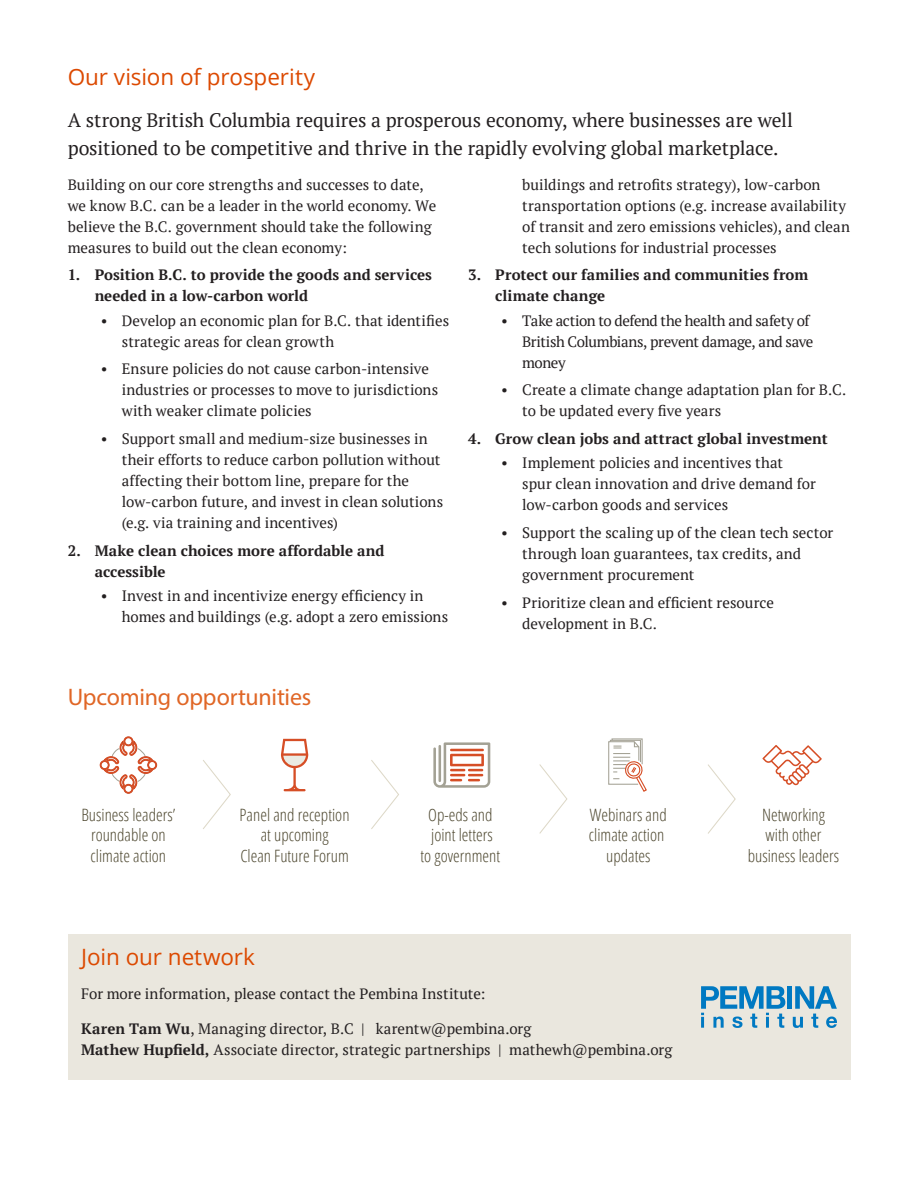
<style>
.page{position:relative;width:918px;height:1188px;background:#fff}
.page>*{position:absolute;margin:0;border:0;box-sizing:border-box;transform-origin:0 0}
.H4_-_Subhead_-_orang{font:24px "Myriad Pro";letter-spacing:-.01em;color:#e06626}
.Heading_3{font:22.5px "Open Sans";letter-spacing:-.005em;color:#dc4900}
.Intro_Text{font:19.5px/28.5px "PT Serif";letter-spacing:-.005em;color:#231f20}
.t1{font:300 condensed 16.95px/20.4px "Open Sans";color:#4d472f;text-align:center}
.Body_Text_before_bul{font:15px/21px "PT Serif";color:#231f20}
.t2{font:700 15px/21px "PT Serif";color:#231f20}
.Body_Text{font:15px "PT Serif";color:#231f20}
.Body_Text_before_bul-2{font:15px/21px "PT Serif";letter-spacing:-.03em;color:#231f20}
.s1{font-weight:700}
</style>
<div class="page">
<div style="left:68px;top:934px;width:782px;height:146px;background:#eae7de"></div>
<svg style="left:708px;top:764px;width:28px;height:70px"></svg>
<svg style="left:203px;top:760px;width:28px;height:69px"></svg>
<svg style="left:371px;top:760px;width:28px;height:69px"></svg>
<svg style="left:539px;top:764px;width:29px;height:70px"></svg>
<svg style="left:99px;top:736px;width:59px;height:58px"></svg>
<svg style="left:281px;top:739px;width:27px;height:52px"></svg>
<svg style="left:608px;top:738px;width:39px;height:54px"></svg>
<svg style="left:763px;top:745px;width:59px;height:40px"></svg>
<svg style="left:433px;top:742px;width:57px;height:46px"></svg>
<div style="left:787px;top:986px;width:5px;height:23px;background:#0079c2"></div>
<svg style="left:701px;top:986px;width:84px;height:42px"></svg>
<svg style="left:793px;top:986px;width:44px;height:42px"></svg>
<p class="Heading_3" style="left:68px;top:61px;width:249px">Our vision of prosperity</p>
<p class="Intro_Text" style="left:68px;top:105px;width:727px">A strong British Columbia requires a prosperous economy, where businesses are well positioned to be competitive and thrive in the rapidly evolving global marketplace.</p>
<p class="Body_Text_before_bul" style="left:68px;top:174px;width:370px">Building on our core strengths and successes to date, we know B.C. can be a leader in the world economy. We believe the B.C. government should take the following measures to build out the clean economy:</p>
<p class="t2" style="left:95px;top:264px;width:339px;text-indent:-27px">1. Position B.C. to provide the goods and services needed in a low-carbon world</p>
<p class="Body_Text_before_bul" style="left:122px;top:310px;width:329px;text-indent:-21px">• Develop an economic plan for B.C. that identifies strategic areas for clean growth</p>
<p class="Body_Text_before_bul" style="left:122px;top:358px;width:318px;text-indent:-21px">• Ensure policies do not cause carbon-intensive industries or processes to move to jurisdictions with weaker climate policies</p>
<p class="Body_Text_before_bul" style="left:122px;top:428px;width:323px;text-indent:-21px">• Support small and medium-size businesses in their efforts to reduce carbon pollution without affecting their bottom line, prepare for the low-carbon future, and invest in clean solutions (e.g. via training and incentives)</p>
<p class="t2" style="left:95px;top:540px;width:291px;text-indent:-27px">2. Make clean choices more affordable and accessible</p>
<p class="Body_Text_before_bul" style="left:122px;top:585px;width:328px;text-indent:-21px">• Invest in and incentivize energy efficiency in homes and buildings (e.g. adopt a zero emissions</p>
<p class="Body_Text_before_bul" style="left:522px;top:174px;width:329px">buildings and retrofits strategy), low-carbon transportation options (e.g. increase availability of transit and zero emissions vehicles), and clean tech solutions for industrial processes</p>
<p class="t2" style="left:495px;top:264px;width:315px;text-indent:-27px">3. Protect our families and communities from climate change</p>
<p class="Body_Text_before_bul-2" style="left:522px;top:310px;width:293px;text-indent:-21px">• Take action to defend the health and safety of<br>British Columbians, prevent damage, and save money</p>
<p class="Body_Text_before_bul" style="left:522px;top:379px;width:326px;text-indent:-21px">• Create a climate change adaptation plan for B.C. to be updated every five years</p>
<p class="t2" style="left:468px;top:428px;width:361px">4. Grow clean jobs and attract global investment</p>
<p class="Body_Text_before_bul" style="left:522px;top:452px;width:295px;text-indent:-21px">• Implement policies and incentives that spur clean innovation and drive demand for low-carbon goods and services</p>
<p class="Body_Text_before_bul" style="left:522px;top:522px;width:313px;text-indent:-21px">• Support the scaling up of the clean tech sector through loan guarantees, tax credits, and government procurement</p>
<p class="Body_Text_before_bul" style="left:522px;top:592px;width:253px;text-indent:-21px">• Prioritize clean and efficient resource development in B.C.</p>
<p class="H4_-_Subhead_-_orang" style="left:68px;top:682px;width:245px">Upcoming opportunities</p>
<p class="t1" style="left:81px;top:804px;width:96px">Business leaders’ roundable on climate action</p>
<p class="t1" style="left:589px;top:804px;width:79px">Webinars and climate action updates</p>
<p class="t1" style="left:240px;top:804px;width:111px">Panel and reception at upcoming<br>Clean Future Forum</p>
<p class="t1" style="left:421px;top:804px;width:81px">Op-eds and joint letters<br>to government</p>
<p class="Heading_3" style="left:81px;top:941px;width:175px">Join our network</p>
<p class="Body_Text" style="left:81px;top:984px;width:406px">For more information, please contact the Pembina Institute:</p>
<p class="Body_Text_before_bul" style="left:81px;top:1018px;width:452px"><span class="s1">Karen Tam Wu</span>, Managing director, B.C | karentw@pembina.org</p>
<p class="Body_Text" style="left:81px;top:1040px;width:593px"><span class="s1">Mathew Hupfield,</span> Associate director, strategic partnerships | mathewh@pembina.org</p>
<p class="t1" style="left:748px;top:804px;width:93px">Networking<br>with other business leaders</p>
</div>
